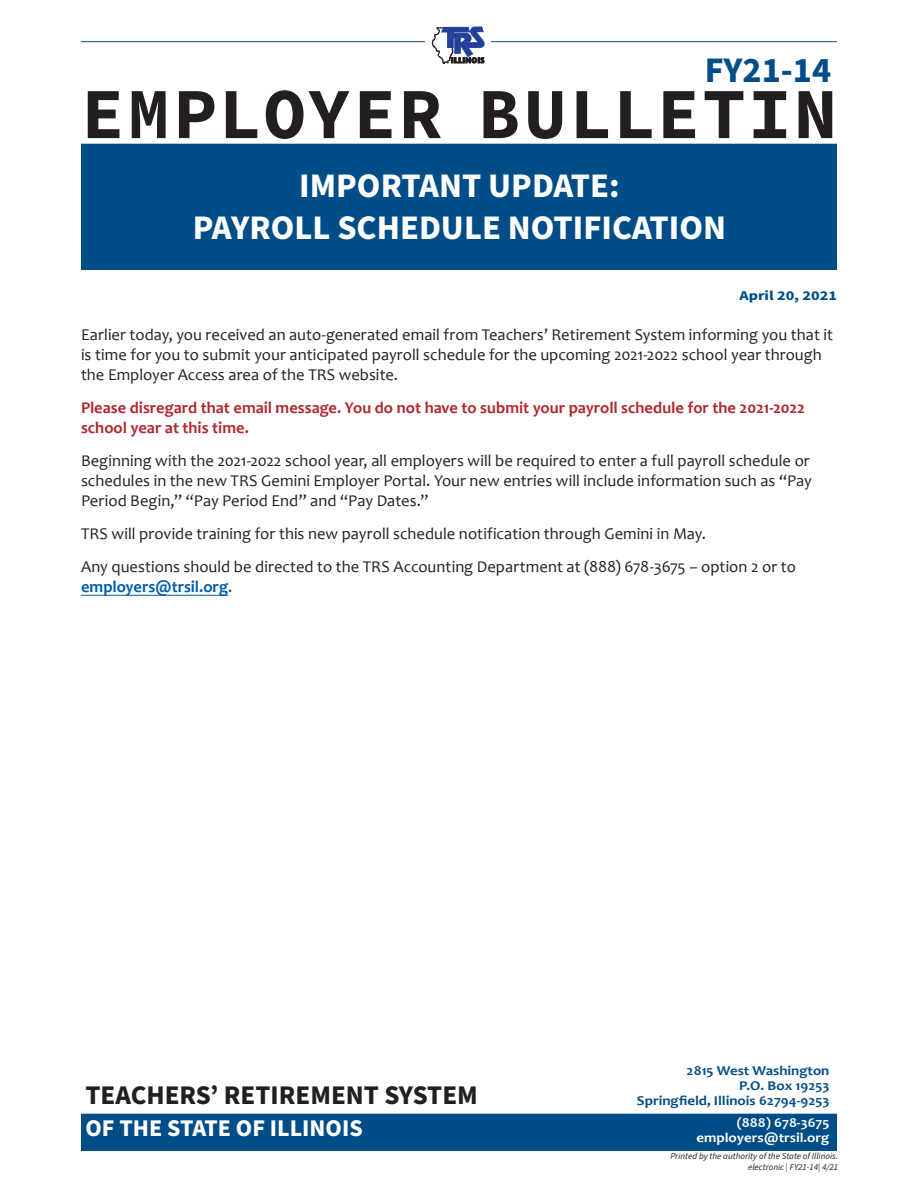
<style>
.page{position:relative;width:918px;height:1188px;background:#fff}
.page>*{position:absolute;margin:0;border:0;box-sizing:border-box;transform-origin:0 0}
.t1{font:700 72px "Source Code Pro";letter-spacing:.035em;color:#231f20}
.t2{font:700 36px "Source Sans Pro";color:#004d87}
.Headline{font:700 34.5px/41.4px "Source Sans Pro";color:#fff;text-align:center}
.t3{font:700 27px "Source Sans Pro";color:#231f20}
.t4{font:700 24px "Source Sans Pro";color:#fff}
.Body_Text{font:16.5px/19.8px "Candara";letter-spacing:.005em;color:#231f20}
.Body_Text-2{font:700 16.5px/19.8px "Candara";color:#b0292f}
.t5{font:700 13.5px/15px "Candara";color:#004d87;text-align:right;scale:1.1 1}
.t6{font:700 13.5px/15px "Candara";color:#fff;text-align:right;scale:1.1 1}
.t7{font:700 13.5px "Source Sans Pro";color:#004d87;scale:1.2 1}
.t8{font:italic 9px "Source Sans Pro";color:#231f20}
.s1{font-weight:700;color:#005daa}
</style>
<div class="page">
<div style="left:81px;top:144px;width:756px;height:126px;background:#004d87"></div>
<div style="left:81px;top:1114px;width:756px;height:37px;background:#004d87"></div>
<hr style="left:81px;top:41px;width:756px;height:1px;background:#004d87">
<div style="left:425px;top:27px;width:66px;height:51px;background:#fff"></div>
<svg style="left:432px;top:27px;width:52px;height:37px"></svg>
<hr style="left:81px;top:595px;width:147px;height:1px;background:#005daa">
<p class="t2" style="left:705px;top:46px;width:128px">FY21-14</p>
<h1 class="t1" style="left:81px;top:68px;width:758px">EMPLOYER BULLETIN</h1>
<p class="Headline" style="left:193px;top:166px;width:535px">IMPORTANT UPDATE:<br>PAYROLL SCHEDULE NOTIFICATION</p>
<p class="t7" style="left:739px;top:286px;width:83px">April 20, 2021</p>
<p class="Body_Text" style="left:81px;top:325px;width:754px">Earlier today, you received an auto-generated email from Teachers’ Retirement System informing you that it is time for you to submit your anticipated payroll schedule for the upcoming 2021-2022 school year through the Employer Access area of the TRS website.</p>
<p class="Body_Text-2" style="left:81px;top:398px;width:726px">Please disregard that email message. You do not have to submit your payroll schedule for the 2021-2022 school year at this time.</p>
<p class="Body_Text" style="left:81px;top:451px;width:732px">Beginning with the 2021-2022 school year, all employers will be required to enter a full payroll schedule or schedules in the new TRS Gemini Employer Portal. Your new entries will include information such as “Pay<br>Period Begin,” “Pay Period End” and “Pay Dates.”</p>
<p class="Body_Text" style="left:81px;top:524px;width:627px">TRS will provide training for this new payroll schedule notification through Gemini in May.</p>
<p class="Body_Text" style="left:81px;top:557px;width:717px">Any questions should be directed to the TRS Accounting Department at (888) 678-3675 – option 2 or to <span class="s1">employers@trsil.org</span>.</p>
<h3 class="t3" style="left:86px;top:1077px;width:394px">TEACHERS’ RETIREMENT SYSTEM</h3>
<h3 class="t4" style="left:86px;top:1111px;width:279px">OF THE STATE OF ILLINOIS</h3>
<p class="t5" style="left:637px;top:1063px;width:177px">2815 West Washington<br>P.O. Box 19253<br>Springfield, Illinois 62794-9253</p>
<p class="t6" style="left:697px;top:1115px;width:122px">(888) 678-3675 employers@trsil.org</p>
<p class="t8" style="left:670px;top:1150px;width:169px">Printed by the authority of the State of Illinois.</p>
<p class="t8" style="left:748px;top:1161px;width:92px">electronic | FY21-14| 4/21</p>
</div>
